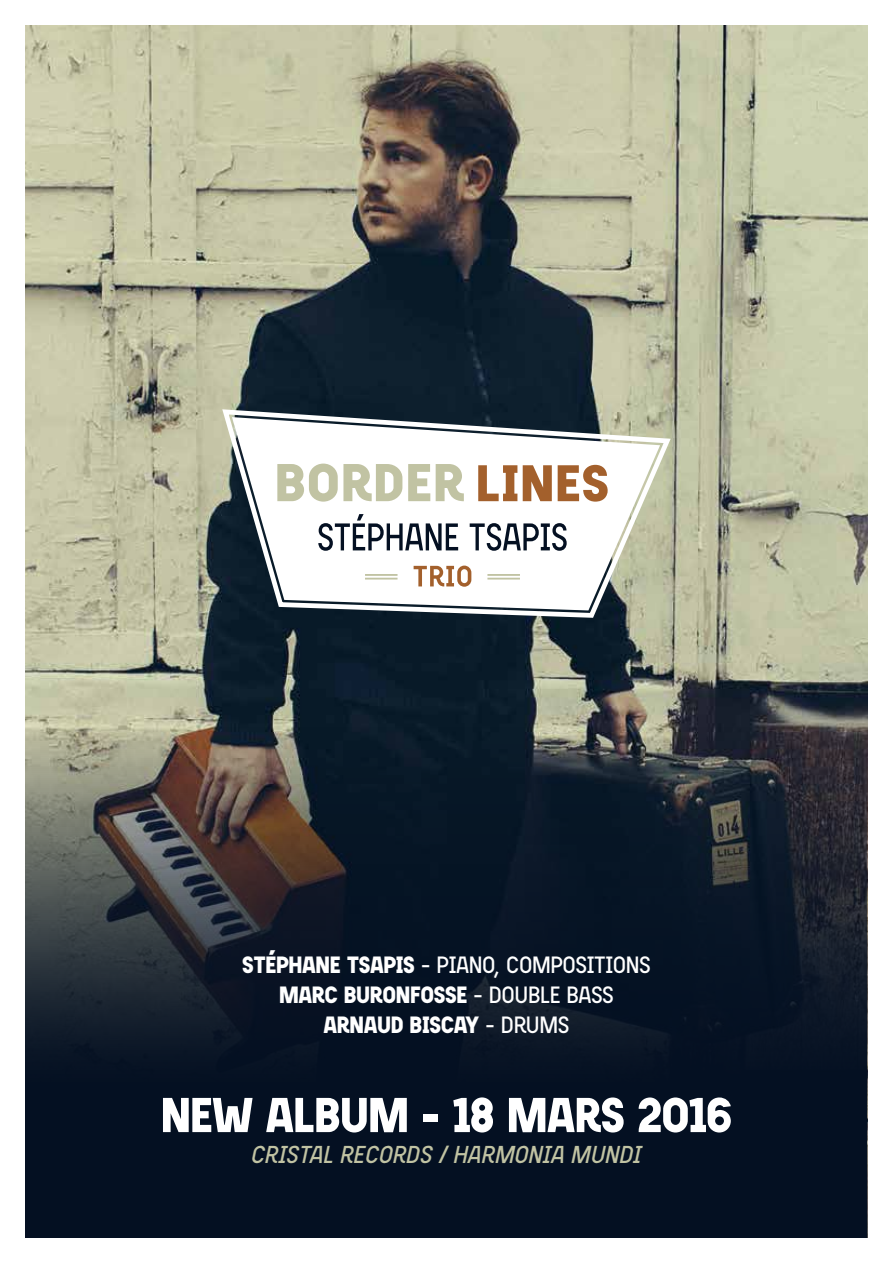
<style>
.page{position:relative;width:893px;height:1263px;background:#fff}
.page>*{position:absolute;margin:0;border:0;box-sizing:border-box;transform-origin:0 0}
.t1{font:900 52.2px "Beauchef";letter-spacing:.01em;color:#fff}
.t2{font:italic 500 26.1px "Beauchef";letter-spacing:.03em;color:#c1c3a3}
.t3{font:900 25.2px/30.3px "Beauchef";letter-spacing:.01em;color:#fff;text-align:center}
.s1{font-weight:500}
</style>
<div class="page">
<img style="left:26px;top:26px;width:841px;height:701px">
<svg style="left:26px;top:727px;width:841px;height:510px;background:#17202c"></svg>
<svg style="left:219px;top:406px;width:455px;height:216px;background:#596463"></svg>
<svg style="left:233px;top:416px;width:427px;height:194px"></svg>
<svg style="left:478px;top:465px;width:130px;height:37px"></svg>
<svg style="left:277px;top:464px;width:187px;height:38px"></svg>
<svg style="left:318px;top:514px;width:249px;height:37px"></svg>
<hr style="left:365px;top:578px;width:33px;height:1px;background:#c1c3a3">
<hr style="left:365px;top:574px;width:33px;height:2px;background:#c1c3a3">
<hr style="left:487px;top:578px;width:33px;height:1px;background:#c1c3a3">
<hr style="left:487px;top:574px;width:33px;height:2px;background:#c1c3a3">
<svg style="left:414px;top:566px;width:57px;height:21px"></svg>
<p class="t3" style="left:242px;top:948px;width:409px">STÉPHANE TSAPIS <span class="s1">- PIANO, COMPOSITIONS<br></span>MARC BURONFOSSE <span class="s1">- DOUBLE BASS<br></span>ARNAUD BISCAY <span class="s1">- DRUMS</span></p>
<h1 class="t1" style="left:161px;top:1082px;width:572px">NEW ALBUM - 18 MARS 2016</h1>
<p class="t2" style="left:252px;top:1139px;width:391px">CRISTAL RECORDS / HARMONIA MUNDI</p>
</div>
